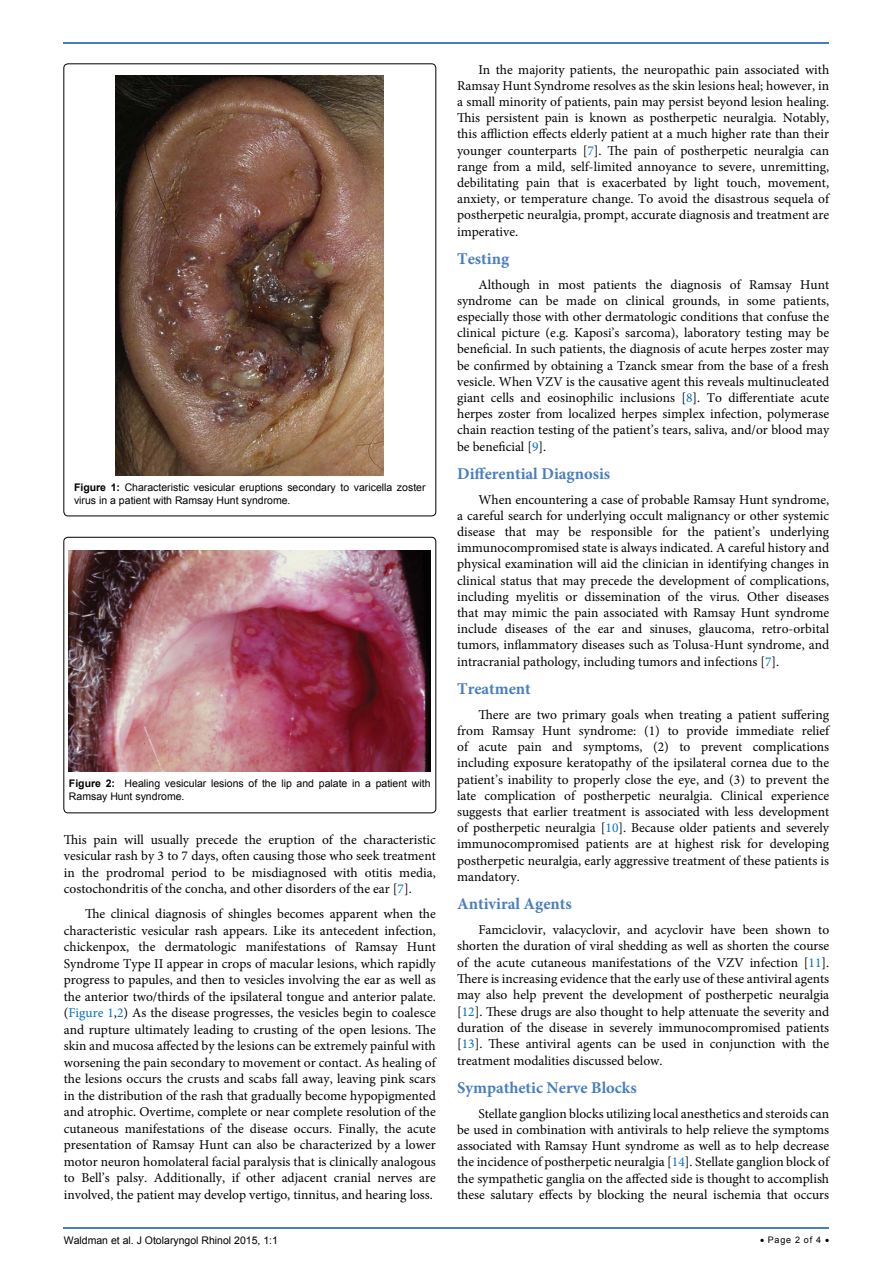
<style>
.page{position:relative;width:893px;height:1263px;background:#fff}
.page>*{position:absolute;margin:0;border:0;box-sizing:border-box;transform-origin:0 0}
.t1{font:700 16.5px "Minion Pro";color:#487ec0}
.t2{font:13.5px/16.2px "Minion Pro";color:#000;text-align:justify}
.t3{font:10.5px/12.6px "Arial";color:#000}
.t4{font:9px "Arial";letter-spacing:.08em;color:#000}
.s1{font-weight:700}
.s2{color:#0072bc}
</style>
<div class="page">
<hr style="left:64px;top:1227px;width:765px;height:2px;background:#487ec0">
<hr style="left:64px;top:42px;width:765px;height:2px;background:#487ec0">
<img style="left:116px;top:76px;width:268px;height:399px">
<div style="left:64px;top:537px;width:372px;height:276px;border:1px solid #000;border-radius:4px"></div>
<img style="left:69px;top:550px;width:362px;height:221px">
<p class="t3" style="left:74px;top:481px;width:353px"><span class="s1">Figure 1:</span> Characteristic vesicular eruptions secondary to varicella zoster virus in a patient with Ramsay Hunt syndrome.</p>
<p class="t3" style="left:69px;top:777px;width:363px"><span class="s1">Figure 2:</span> Healing vesicular lesions of the lip and palate in a patient with<br>Ramsay Hunt syndrome.</p>
<p class="t2" style="left:64px;top:831px;width:374px">This pain will usually precede the eruption of the characteristic vesicular rash by 3 to 7 days, often causing those who seek treatment in the prodromal period to be misdiagnosed with otitis media, costochondritis of the concha, and other disorders of the ear [<span class="s2">7</span>].</p>
<p class="t2" style="left:64px;top:906px;width:374px;text-indent:21px">The clinical diagnosis of shingles becomes apparent when the characteristic vesicular rash appears. Like its antecedent infection, chickenpox, the dermatologic manifestations of Ramsay Hunt Syndrome Type II appear in crops of macular lesions, which rapidly progress to papules, and then to vesicles involving the ear as well as the anterior two/thirds of the ipsilateral tongue and anterior palate. (<span class="s2">Figure 1</span>,<span class="s2">2</span>) As the disease progresses, the vesicles begin to coalesce and rupture ultimately leading to crusting of the open lesions. The skin and mucosa affected by the lesions can be extremely painful with worsening the pain secondary to movement or contact. As healing of the lesions occurs the crusts and scabs fall away, leaving pink scars in the distribution of the rash that gradually become hypopigmented and atrophic. Overtime, complete or near complete resolution of the cutaneous manifestations of the disease occurs. Finally, the acute presentation of Ramsay Hunt can also be characterized by a lower motor neuron homolateral facial paralysis that is clinically analogous to Bell’s palsy. Additionally, if other adjacent cranial nerves are involved, the patient may develop vertigo, tinnitus, and hearing loss.</p>
<p class="t2" style="left:457px;top:61px;width:374px;text-indent:21px">In the majority patients, the neuropathic pain associated with Ramsay Hunt Syndrome resolves as the skin lesions heal; however, in a small minority of patients, pain may persist beyond lesion healing.<br>This persistent pain is known as postherpetic neuralgia. Notably, this affliction effects elderly patient at a much higher rate than their younger counterparts [<span class="s2">7</span>]. The pain of postherpetic neuralgia can range from a mild, self-limited annoyance to severe, unremitting, debilitating pain that is exacerbated by light touch, movement, anxiety, or temperature change. To avoid the disastrous sequela of postherpetic neuralgia, prompt, accurate diagnosis and treatment are imperative.</p>
<p class="t1" style="left:457px;top:247px;width:54px">Testing</p>
<p class="t2" style="left:457px;top:276px;width:374px;text-indent:21px">Although in most patients the diagnosis of Ramsay Hunt syndrome can be made on clinical grounds, in some patients, especially those with other dermatologic conditions that confuse the clinical picture (e.g. Kaposi’s sarcoma), laboratory testing may be beneficial. In such patients, the diagnosis of acute herpes zoster may be confirmed by obtaining a Tzanck smear from the base of a fresh vesicle. When VZV is the causative agent this reveals multinucleated giant cells and eosinophilic inclusions [<span class="s2">8</span>]. To differentiate acute herpes zoster from localized herpes simplex infection, polymerase chain reaction testing of the patient’s tears, saliva, and/or blood may be beneficial [<span class="s2">9</span>].</p>
<p class="t1" style="left:457px;top:462px;width:155px">Differential Diagnosis</p>
<p class="t2" style="left:457px;top:491px;width:374px;text-indent:21px">When encountering a case of probable Ramsay Hunt syndrome, a careful search for underlying occult malignancy or other systemic disease that may be responsible for the patient’s underlying immunocompromised state is always indicated. A careful history and physical examination will aid the clinician in identifying changes in clinical status that may precede the development of complications, including myelitis or dissemination of the virus. Other diseases that may mimic the pain associated with Ramsay Hunt syndrome include diseases of the ear and sinuses, glaucoma, retro-orbital tumors, inflammatory diseases such as Tolusa-Hunt syndrome, and intracranial pathology, including tumors and infections [<span class="s2">7</span>].</p>
<p class="t1" style="left:457px;top:677px;width:75px">Treatment</p>
<p class="t2" style="left:457px;top:706px;width:374px;text-indent:21px">There are two primary goals when treating a patient suffering from Ramsay Hunt syndrome: (1) to provide immediate relief of acute pain and symptoms, (2) to prevent complications including exposure keratopathy of the ipsilateral cornea due to the patient’s inability to properly close the eye, and (3) to prevent the late complication of postherpetic neuralgia. Clinical experience suggests that earlier treatment is associated with less development of postherpetic neuralgia [<span class="s2">10</span>]. Because older patients and severely immunocompromised patients are at highest risk for developing postherpetic neuralgia, early aggressive treatment of these patients is mandatory.</p>
<p class="t1" style="left:457px;top:892px;width:116px">Antiviral Agents</p>
<p class="t2" style="left:457px;top:921px;width:374px;text-indent:21px">Famciclovir, valacyclovir, and acyclovir have been shown to shorten the duration of viral shedding as well as shorten the course of the acute cutaneous manifestations of the VZV infection [<span class="s2">11</span>].<br>There is increasing evidence that the early use of these antiviral agents may also help prevent the development of postherpetic neuralgia [<span class="s2">12</span>]. These drugs are also thought to help attenuate the severity and duration of the disease in severely immunocompromised patients [<span class="s2">13</span>]. These antiviral agents can be used in conjunction with the treatment modalities discussed below.</p>
<p class="t1" style="left:457px;top:1076px;width:181px">Sympathetic Nerve Blocks</p>
<p class="t2" style="left:457px;top:1105px;width:374px;text-indent:21px">Stellate ganglion blocks utilizing local anesthetics and steroids can be used in combination with antivirals to help relieve the symptoms associated with Ramsay Hunt syndrome as well as to help decrease the incidence of postherpetic neuralgia [<span class="s2">14</span>]. Stellate ganglion block of the sympathetic ganglia on the affected side is thought to accomplish these salutary effects by blocking the neural ischemia that occurs</p>
<p class="t3" style="left:64px;top:1234px;width:216px">Waldman et al. J Otolaryngol Rhinol 2015, 1:1</p>
<p class="t4" style="left:760px;top:1234px;width:71px">• Page 2 of 4 •</p>
</div>
